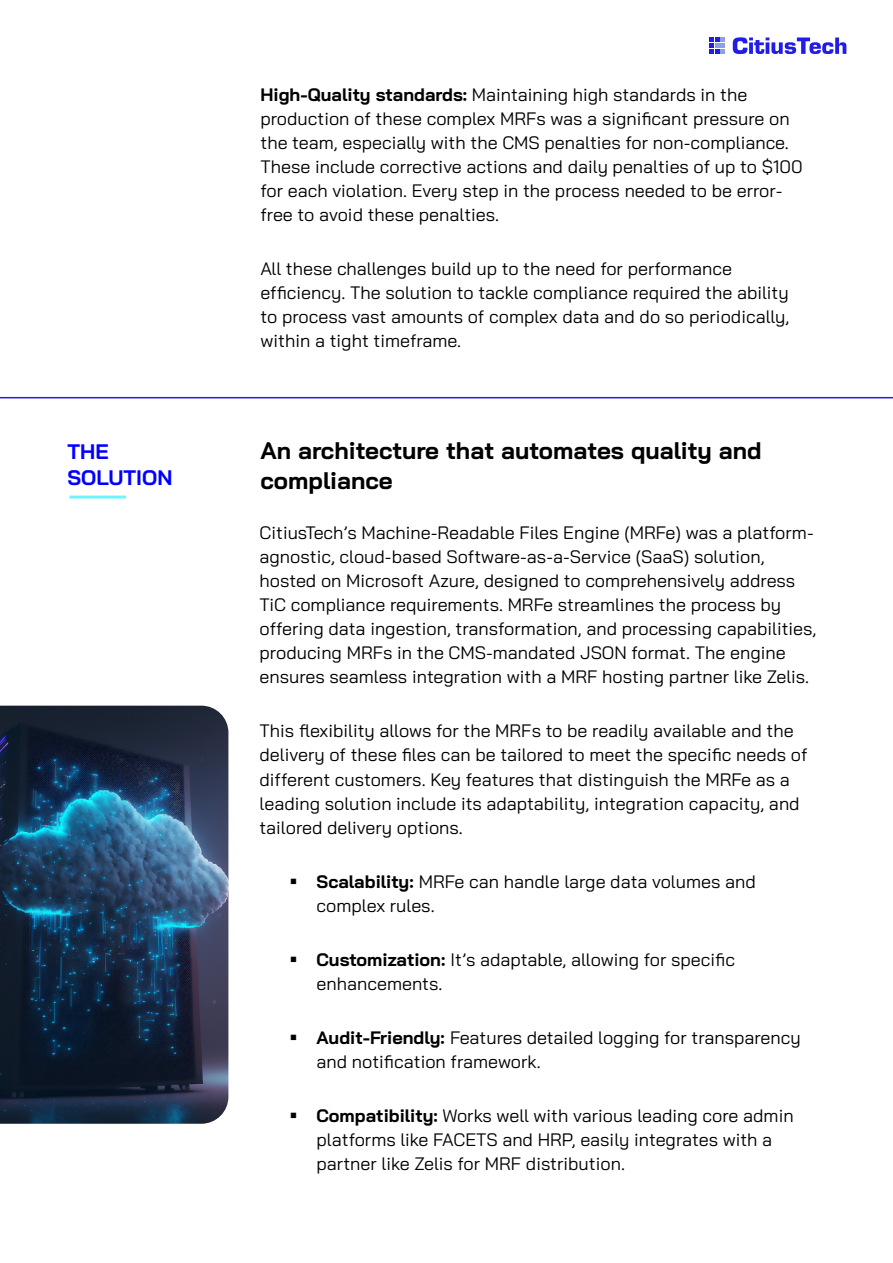
<style>
.page{position:relative;width:893px;height:1263px;background:#fff}
.page>*{position:absolute;margin:0;border:0;box-sizing:border-box;transform-origin:0 0}
.Headings{font:700 24px/30px "Bai Jamjuree";color:#000}
.Section_Heading{font:700 21px/25.2px "Bai Jamjuree";color:#00f}
.t1{font:18px/24px "Bai Jamjuree";color:#000}
.s1{font-weight:700}
</style>
<div class="page">
<svg style="left:733px;top:37px;width:113px;height:17px"></svg>
<svg style="left:709px;top:37px;width:16px;height:17px"></svg>
<hr style="left:0;top:397px;width:893px;height:1px;background:#211ce8">
<hr style="left:70px;top:496px;width:56px;height:3px;background:#70f2ff">
<img style="left:0;top:706px;width:228px;height:418px">
<p class="Section_Heading" style="left:68px;top:440px;width:106px">THE<br>SOLUTION</p>
<p class="t1" style="left:260px;top:82px;width:544px"><span class="s1">High-Quality standards:</span> Maintaining high standards in the production of these complex MRFs was a significant pressure on the team, especially with the CMS penalties for non-compliance.<br>These include corrective actions and daily penalties of up to $100 for each violation. Every step in the process needed to be error&shy;free to avoid these penalties.</p>
<p class="t1" style="left:260px;top:256px;width:530px">All these challenges build up to the need for performance efficiency. The solution to tackle compliance required the ability to process vast amounts of complex data and do so periodically, within a tight timeframe.</p>
<p class="Headings" style="left:260px;top:435px;width:503px">An architecture that automates quality and compliance</p>
<p class="t1" style="left:260px;top:521px;width:558px">CitiusTech’s Machine-Readable Files Engine (MRFe) was a platform&shy;agnostic, cloud-based Software-as-a-Service (SaaS) solution, hosted on Microsoft Azure, designed to comprehensively address TiC compliance requirements. MRFe streamlines the process by offering data ingestion, transformation, and processing capabilities, producing MRFs in the CMS-mandated JSON format. The engine ensures seamless integration with a MRF hosting partner like Zelis.</p>
<p class="t1" style="left:260px;top:719px;width:549px">This flexibility allows for the MRFs to be readily available and the delivery of these files can be tailored to meet the specific needs of different customers. Key features that distinguish the MRFe as a leading solution include its adaptability, integration capacity, and tailored delivery options.</p>
<p class="t1" style="left:317px;top:869px;width:441px"><span class="s1">Scalability:</span> MRFe can handle large data volumes and complex rules.</p>
<p class="t1" style="left:317px;top:947px;width:420px"><span class="s1">Customization:</span> It’s adaptable, allowing for specific enhancements.</p>
<p class="t1" style="left:317px;top:1025px;width:486px"><span class="s1">Audit-Friendly:</span> Features detailed logging for transparency and notification framework.</p>
<p class="t1" style="left:317px;top:1103px;width:479px"><span class="s1">Compatibility:</span> Works well with various leading core admin platforms like FACETS and HRP, easily integrates with a partner like Zelis for MRF distribution.</p>
</div>
